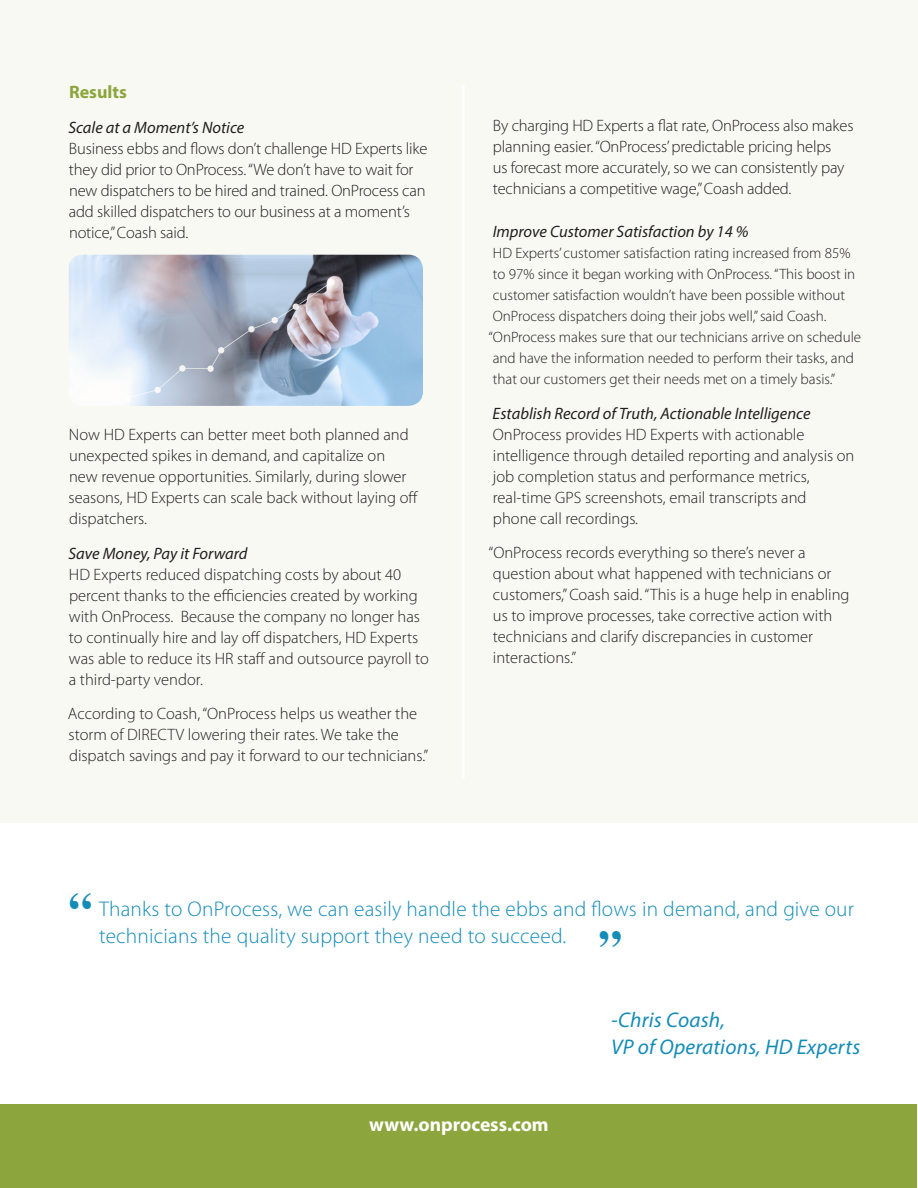
<style>
.page{position:relative;width:918px;height:1188px;background:#fff}
.page>*{position:absolute;margin:0;border:0;box-sizing:border-box;transform-origin:0 0}
.OP_Subhead_3{font:700 46.5px "Times";color:#148cb8}
.OP_Subhead_3-2{font:300 21.3px/27.2px "Myriad Pro";letter-spacing:.01em;color:#148cb8}
.OP_Subhead_3-3{font:italic 21.3px/27.2px "Myriad Pro";letter-spacing:.01em;color:#148cb8}
.t1{font:700 19.5px "Myriad Pro";color:#fff}
.OP_Body_text{font:700 18px "Myriad Pro";color:#8ca63d}
.OP_Body_text-2{font:300 16.5px/21px "Myriad Pro";color:#231f20}
.OP_Body_text-3{font:italic 16.5px "Myriad Pro";color:#231f20}
.OP_Body_text-4{font:300 15px/21px "Myriad Pro";color:#231f20}
.s1{font-weight:400;font-style:italic}
</style>
<div class="page">
<div style="left:0;top:0;width:917px;height:823px;background:#f8f9f3"></div>
<div style="left:1px;top:1104px;width:916px;height:84px;background:#8ca63d"></div>
<img style="left:69px;top:255px;width:354px;height:151px">
<hr style="left:462px;top:85px;width:3px;height:694px;background:#fff">
<p class="OP_Body_text" style="left:69px;top:80px;width:59px">Results</p>
<p class="OP_Body_text-2" style="left:68px;top:117px;width:360px"><span class="s1">Scale at a Moment’s Notice<br></span>Business ebbs and flows don’t challenge HD Experts like they did prior to OnProcess. “We don’t have to wait for new dispatchers to be hired and trained. OnProcess can add skilled dispatchers to our business at a moment’s notice,” Coash said.</p>
<p class="OP_Body_text-2" style="left:69px;top:424px;width:351px">Now HD Experts can better meet both planned and unexpected spikes in demand, and capitalize on<br>new revenue opportunities. Similarly, during slower seasons, HD Experts can scale back without laying off dispatchers.</p>
<p class="OP_Body_text-2" style="left:68px;top:543px;width:362px"><span class="s1">Save Money, Pay it Forward<br></span>HD Experts reduced dispatching costs by about 40 percent thanks to the efficiencies created by working with OnProcess. Because the company no longer has to continually hire and lay off dispatchers, HD Experts was able to reduce its HR staff and outsource payroll to a third-party vendor.</p>
<p class="OP_Body_text-2" style="left:68px;top:703px;width:362px">According to Coash, “OnProcess helps us weather the storm of DIRECTV lowering their rates. We take the dispatch savings and pay it forward to our technicians.”</p>
<p class="OP_Body_text-2" style="left:493px;top:115px;width:362px">By charging HD Experts a flat rate, OnProcess also makes planning easier. “OnProcess’ predictable pricing helps<br>us forecast more accurately, so we can consistently pay technicians a competitive wage,” Coash added.</p>
<p class="OP_Body_text-3" style="left:493px;top:221px;width:257px">Improve Customer Satisfaction by 14 %</p>
<p class="OP_Body_text-4" style="left:489px;top:243px;width:374px">HD Experts’ customer satisfaction rating increased from 85% to 97% since it began working with OnProcess. “This boost in customer satisfaction wouldn’t have been possible without OnProcess dispatchers doing their jobs well,” said Coash. “OnProcess makes sure that our technicians arrive on schedule and have the information needed to perform their tasks, and that our customers get their needs met on a timely basis.”</p>
<p class="OP_Body_text-2" style="left:493px;top:403px;width:363px"><span class="s1">Establish Record of Truth, Actionable Intelligence </span>OnProcess provides HD Experts with actionable intelligence through detailed reporting and analysis on job completion status and performance metrics, real-time GPS screenshots, email transcripts and<br>phone call recordings.</p>
<p class="OP_Body_text-2" style="left:489px;top:542px;width:362px">“OnProcess records everything so there’s never a question about what happened with technicians or customers,” Coash said. “This is a huge help in enabling us to improve processes, take corrective action with technicians and clarify discrepancies in customer interactions.”</p>
<p class="OP_Subhead_3" style="left:69px;top:865px;width:25px">“</p>
<p class="OP_Subhead_3-2" style="left:99px;top:896px;width:757px">Thanks to OnProcess, we can easily handle the ebbs and flows in demand, and give our technicians the quality support they need to succeed.</p>
<p class="OP_Subhead_3" style="left:598px;top:902px;width:25px">”</p>
<p class="t1" style="left:369px;top:1111px;width:181px">www.onprocess.com</p>
<p class="OP_Subhead_3-3" style="left:611px;top:1006px;width:251px">-Chris Coash,<br>VP of Operations, HD Experts</p>
</div>
